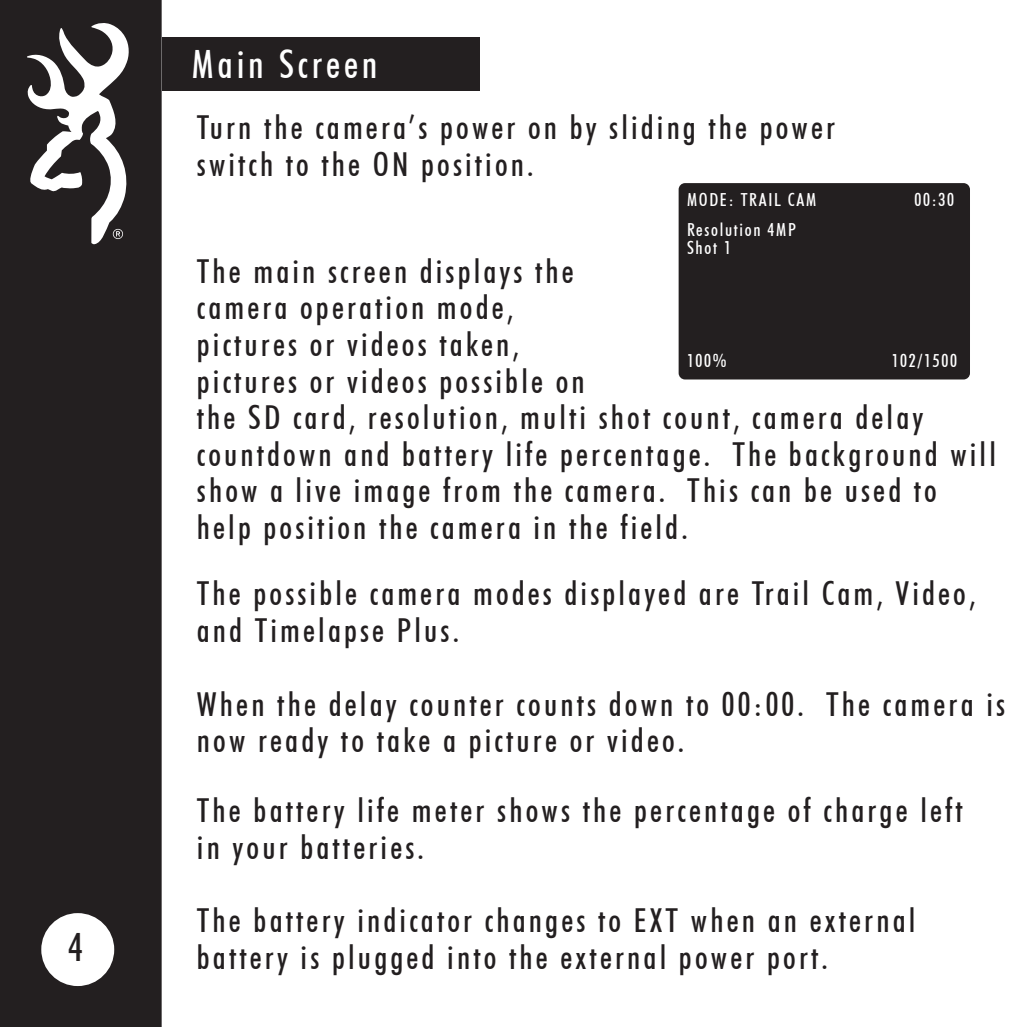
<style>
.page{position:relative;width:1027px;height:1027px;background:#fff}
.page>*{position:absolute;margin:0;border:0;box-sizing:border-box;transform-origin:0 0}
.t1{font:500 condensed 39px "Futura BT";letter-spacing:.1em;color:#fefefe}
.t2{font:500 condensed 39px "Futura BT";color:#231f20}
.t3{font:500 condensed 33px/36.6px "Futura BT";letter-spacing:.095em;color:#231f20}
.t4{font:500 condensed 18px/18.6px "Futura BT";letter-spacing:.095em;color:#fff}
</style>
<div class="page">
<div style="left:0;top:0;width:162px;height:1026px;background:#231f20"></div>
<svg style="left:27px;top:22px;width:103px;height:222px"></svg>
<div style="left:678px;top:183px;width:291px;height:196px;background:#231f20;border-radius:6px"></div>
<div style="left:162px;top:37px;width:318px;height:53px;background:#231f20"></div>
<p class="t2" style="left:68px;top:923px;width:17px">4</p>
<p class="t1" style="left:192px;top:40px;width:187px">Main Screen</p>
<p class="t3" style="left:197px;top:109px;width:639px">Turn the camera’s power on by sliding the power switch to the ON position.</p>
<p class="t4" style="left:687px;top:191px;width:131px">MODE: TRAIL CAM</p>
<p class="t4" style="left:914px;top:191px;width:41px">00:30</p>
<p class="t4" style="left:687px;top:220px;width:110px">Resolution 4MP<br>Shot 1</p>
<p class="t3" style="left:197px;top:252px;width:800px">The main screen displays the<br>camera operation mode,<br>pictures or videos taken,<br>pictures or videos possible on<br>the SD card, resolution, multi shot count, camera delay countdown and battery life percentage. The background will show a live image from the camera. This can be used to help position the camera in the field.</p>
<p class="t3" style="left:197px;top:575px;width:780px">The possible camera modes displayed are Trail Cam, Video, and Timelapse Plus.</p>
<p class="t4" style="left:687px;top:351px;width:41px">100%</p>
<p class="t4" style="left:891px;top:351px;width:67px">102/1500</p>
<p class="t3" style="left:197px;top:685px;width:809px">When the delay counter counts down to 00:00. The camera is now ready to take a picture or video.</p>
<p class="t3" style="left:197px;top:792px;width:767px">The battery life meter shows the percentage of charge left in your batteries.</p>
<p class="t3" style="left:197px;top:902px;width:720px">The battery indicator changes to EXT when an external battery is plugged into the external power port.</p>
</div>
